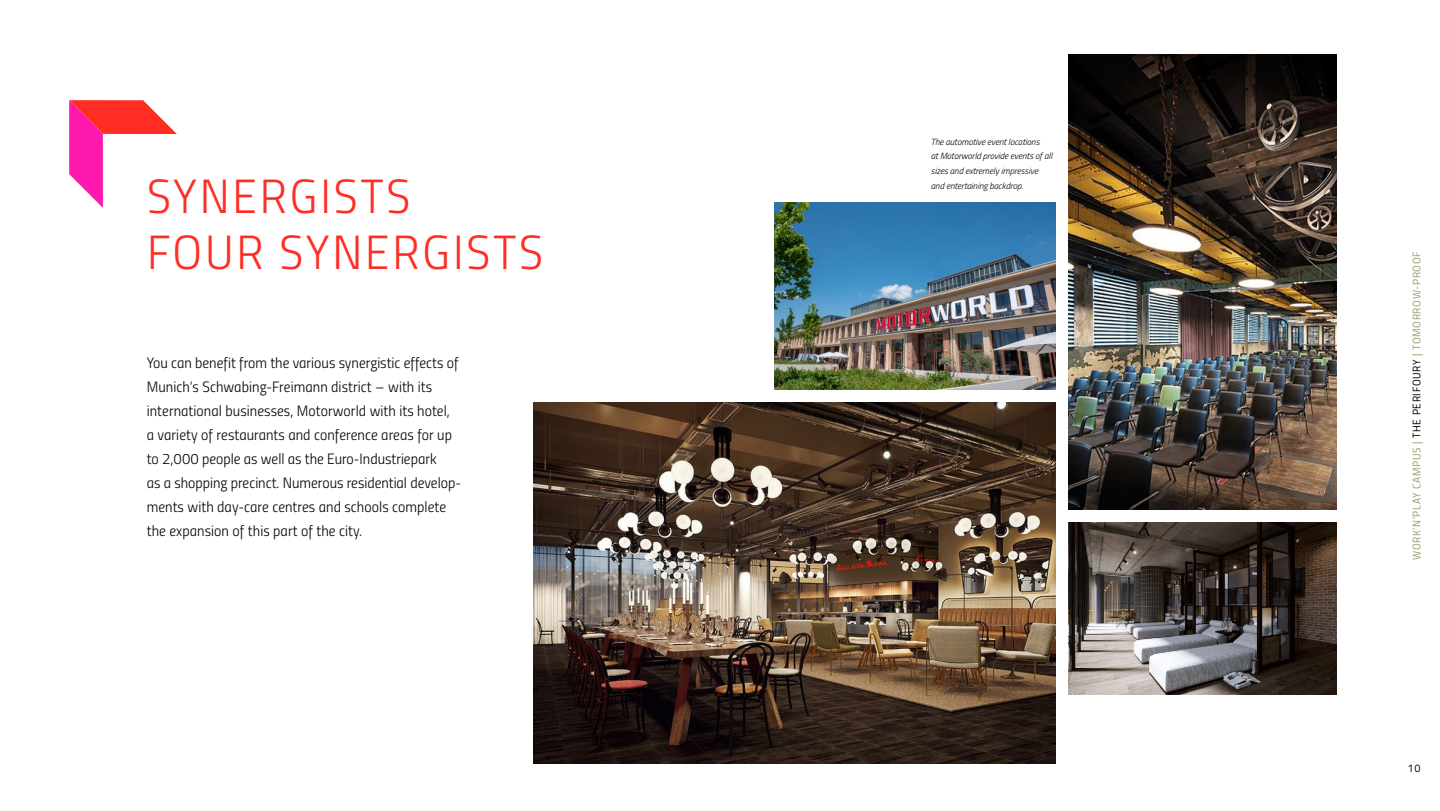
<style>
.page{position:relative;width:1440px;height:811px;background:#fff}
.page>*{position:absolute;margin:0;border:0;box-sizing:border-box;transform-origin:0 0}
.t1{font:48px/56px "Titillium Light Upright";letter-spacing:.06em;color:#ff2d23}
.t2{font:15px/24px "Titillium Light Upright";letter-spacing:.005em;color:#000}
.t3{font:11px "Titillium Regular Upright";letter-spacing:.06em;color:#989e6d}
.t4{font:11px "Titillium Regular Upright";color:#000}
.t5{font:italic 300 9px/14.8px "Titillium";letter-spacing:-.005em;color:#000}
.s1{color:#000}
</style>
<div class="page">
<svg style="left:69px;top:100px;width:108px;height:108px"></svg>
<img style="left:774px;top:202px;width:281px;height:187px">
<img style="left:1069px;top:55px;width:268px;height:454px">
<img style="left:533px;top:402px;width:522px;height:361px">
<img style="left:1069px;top:522px;width:268px;height:172px">
<h1 class="t1" style="left:147px;top:166px;width:397px">SYNERGISTS<br>FOUR SYNERGISTS</h1>
<p class="t2" style="left:147px;top:350px;width:316px">You can benefit from the various synergistic effects of Munich’s Schwabing-Freimann district – with its international businesses, Motorworld with its hotel,<br>a variety of restaurants and conference areas for up to 2,000 people as well as the Euro-Industriepark<br>as a shopping precinct. Numerous residential develop&shy;ments with day-care centres and schools complete the expansion of this part of the city.</p>
<p class="t5" style="left:931px;top:133px;width:123px">The automotive event locations<br>at Motorworld provide events of all sizes and extremely impressive and entertaining backdrop.</p>
<p class="t3" style="left:1409px;top:560px;width:310px;rotate:-90deg">WORK’N’PLAY CAMPUS | <span class="s1">THE PERIFOURY</span> | TOMORROW-PROOF</p>
<p class="t4" style="left:1408px;top:759px;width:14px">10</p>
</div>
